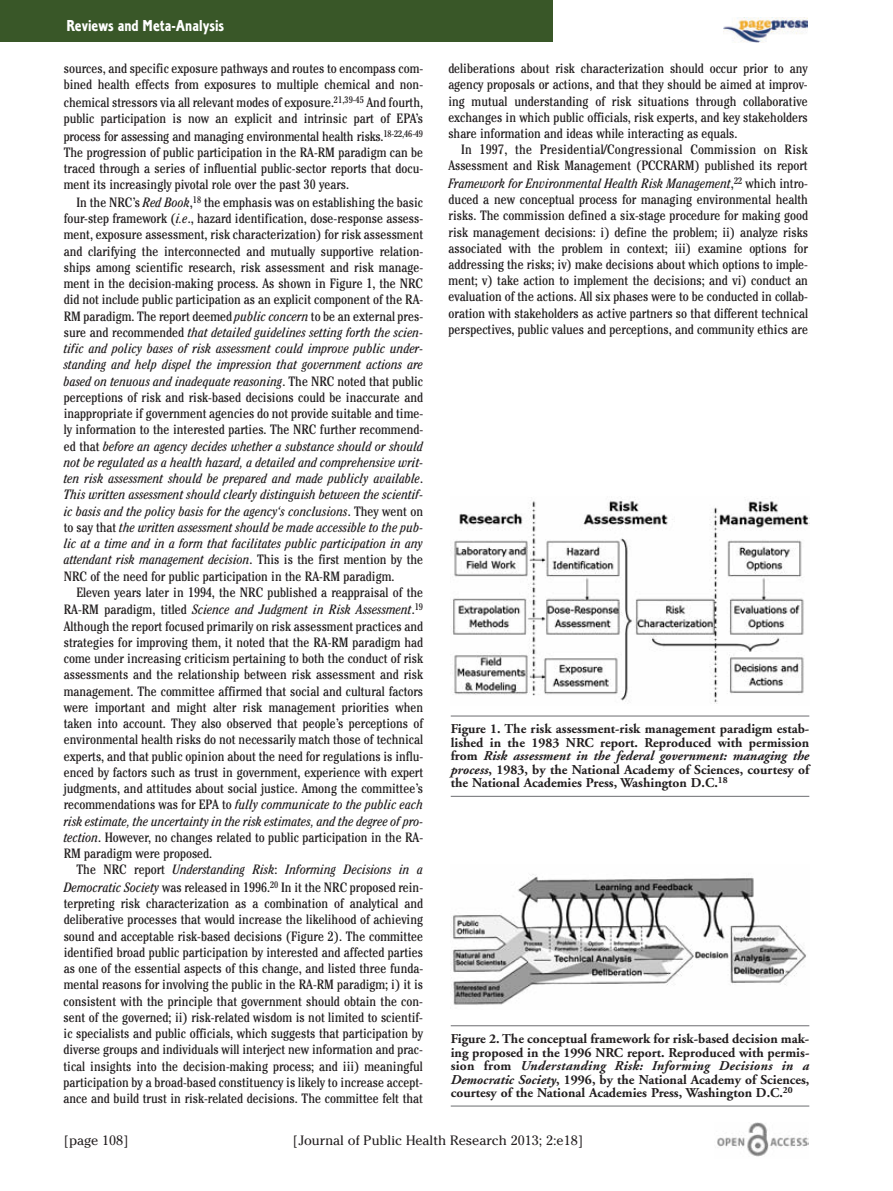
<style>
.page{position:relative;width:893px;height:1191px;background:#fff}
.page>*{position:absolute;margin:0;border:0;box-sizing:border-box;transform-origin:0 0}
.t1{font:16.5px "Corinthian Bold Condensed Plain";color:#fff}
.t2{font:condensed 13.5px/16.2px "Cheltenham";color:#231f20;text-align:justify}
.t3{font:700 13.5px/13.5px "Adobe Garamond";color:#231f20;text-align:justify}
.t4{font:italic condensed 13.5px/17.5px "Cheltenham";color:#231f20;text-align:right}
.t5{font:13.5px "Cheltenham";color:#231f20}
.s1{font-style:italic}
.s2{font-style:normal}
</style>
<div class="page">
<div style="left:0;top:0;width:552px;height:41px;background:#395728"></div>
<img style="left:717px;top:1123px;width:91px;height:34px">
<img style="left:723px;top:17px;width:84px;height:26px">
<hr style="left:451px;top:715px;width:358px;height:1px;background:#6c6d70">
<hr style="left:451px;top:796px;width:358px;height:1px;background:#6c6d70">
<img style="left:453px;top:498px;width:356px;height:206px">
<img style="left:453px;top:874px;width:353px;height:131px">
<hr style="left:451px;top:1025px;width:358px;height:1px;background:#6c6d70">
<hr style="left:451px;top:1105px;width:358px;height:1px;background:#6c6d70">
<p class="t1" style="left:66px;top:20px;width:159px">Reviews and Meta-Analysis</p>
<p class="t2" style="left:64px;top:62px;width:361px;line-height:16.6px">sources, and specific exposure pathways and routes to encompass com&shy;bined health effects from exposures to multiple chemical and non&shy;chemical stressors via all relevant modes of exposure.<sup>21,39-45</sup> And fourth, public participation is now an explicit and intrinsic part of EPA’s process for assessing and managing environmental health risks.<sup>18-22,46-49<br></sup>The progression of public participation in the RA-RM paradigm can be traced through a series of influential public-sector reports that docu&shy;ment its increasingly pivotal role over the past 30 years.</p>
<p class="t2" style="left:64px;top:195px;width:361px;text-indent:13px">In the NRC’s <span class="s1">Red Book</span>,<sup>18</sup> the emphasis was on establishing the basic four-step framework (<span class="s1">i.e</span>., hazard identification, dose-response assess&shy;ment, exposure assessment, risk characterization) for risk assessment and clarifying the interconnected and mutually supportive relation&shy;ships among scientific research, risk assessment and risk manage&shy;ment in the decision-making process. As shown in Figure 1, the NRC did not include public participation as an explicit component of the RA-RM paradigm. The report deemed <span class="s1">public concern</span> to be an external pres&shy;sure and recommended <span class="s1">that detailed guidelines setting forth the scien&shy;tific and policy bases of risk assessment could improve public under&shy;standing and help dispel the impression that government actions are based on tenuous and inadequate reasoning</span>. The NRC noted that public perceptions of risk and risk-based decisions could be inaccurate and inappropriate if government agencies do not provide suitable and time&shy;ly information to the interested parties. The NRC further recommend&shy;ed that <span class="s1">before an agency decides whether a substance should or should not be regulated as a health hazard, a detailed and comprehensive writ&shy;ten risk assessment should be prepared and made publicly available</span>.<br><span class="s1">This written assessment should clearly distinguish between the scientif&shy;ic basis and the policy basis for the agency‘s conclusions</span>. They went on to say that <span class="s1">the written assessment should be made accessible to the pub&shy;lic at a time and in a form that facilitates public participation in any attendant risk management decision</span>. This is the first mention by the NRC of the need for public participation in the RA-RM paradigm.</p>
<p class="t2" style="left:64px;top:585px;width:361px;text-indent:13px">Eleven years later in 1994, the NRC published a reappraisal of the RA-RM paradigm, titled <span class="s1">Science and Judgment in Risk Assessment</span>.<sup>19<br></sup>Although the report focused primarily on risk assessment practices and strategies for improving them, it noted that the RA-RM paradigm had come under increasing criticism pertaining to both the conduct of risk assessments and the relationship between risk assessment and risk management. The committee affirmed that social and cultural factors were important and might alter risk management priorities when taken into account. They also observed that people’s perceptions of environmental health risks do not necessarily match those of technical experts, and that public opinion about the need for regulations is influ&shy;enced by factors such as trust in government, experience with expert judgments, and attitudes about social justice. Among the committee’s recommendations was for EPA to <span class="s1">fully communicate to the public each risk estimate, the uncertainty in the risk estimates, and the degree of pro&shy;tection</span>. However, no changes related to public participation in the RA-RM paradigm were proposed.</p>
<p class="t4" style="left:64px;top:862px;width:361px"><span class="s2">The NRC report</span> Understanding Risk<span class="s2">:</span> Informing Decisions in a<br>Democratic Society <span class="s2">was released in 1996.</span><sup>20</sup> <span class="s2">In it the NRC proposed rein-</span></p>
<p class="t2" style="left:64px;top:896px;width:361px">terpreting risk characterization as a combination of analytical and deliberative processes that would increase the likelihood of achieving sound and acceptable risk-based decisions (Figure 2). The committee identified broad public participation by interested and affected parties as one of the essential aspects of this change, and listed three funda&shy;mental reasons for involving the public in the RA-RM paradigm; i) it is consistent with the principle that government should obtain the con&shy;sent of the governed; ii) risk-related wisdom is not limited to scientif&shy;ic specialists and public officials, which suggests that participation by diverse groups and individuals will interject new information and prac&shy;tical insights into the decision-making process; and iii) meaningful participation by a broad-based constituency is likely to increase accept&shy;ance and build trust in risk-related decisions. The committee felt that</p>
<p class="t2" style="left:448px;top:62px;width:361px">deliberations about risk characterization should occur prior to any agency proposals or actions, and that they should be aimed at improv&shy;ing mutual understanding of risk situations through collaborative exchanges in which public officials, risk experts, and key stakeholders share information and ideas while interacting as equals.</p>
<p class="t2" style="left:448px;top:143px;width:361px;text-indent:13px">In 1997, the Presidential/Congressional Commission on Risk Assessment and Risk Management (PCCRARM) published its report <span class="s1">Framework for Environmental Health Risk Management</span>,<sup>22</sup> which intro&shy;duced a new conceptual process for managing environmental health risks. The commission defined a six-stage procedure for making good risk management decisions: i) define the problem; ii) analyze risks associated with the problem in context; iii) examine options for addressing the risks; iv) make decisions about which options to imple&shy;ment; v) take action to implement the decisions; and vi) conduct an evaluation of the actions. All six phases were to be conducted in collab&shy;oration with stakeholders as active partners so that different technical perspectives, public values and perceptions, and community ethics are</p>
<p class="t3" style="left:451px;top:723px;width:360px">Figure 1. The risk assessment-risk management paradigm estab&shy;lished in the 1983 NRC report. Reproduced with permission from <span class="s1">Risk assessment in the federal government: managing the process</span>, 1983, by the National Academy of Sciences, courtesy of the National Academies Press, Washington D.C.<sup>18</sup></p>
<p class="t3" style="left:451px;top:1033px;width:360px">Figure 2. The conceptual framework for risk-based decision mak&shy;ing proposed in the 1996 NRC report. Reproduced with permis&shy;sion from <span class="s1">Understanding Risk: Informing Decisions in a Democratic Society</span>, 1996, by the National Academy of Sciences, courtesy of the National Academies Press, Washington D.C.<sup>20</sup></p>
<p class="t5" style="left:64px;top:1132px;width:66px">[page 108]</p>
<p class="t5" style="left:293px;top:1132px;width:292px">[Journal of Public Health Research 2013; 2:e18]</p>
</div>
